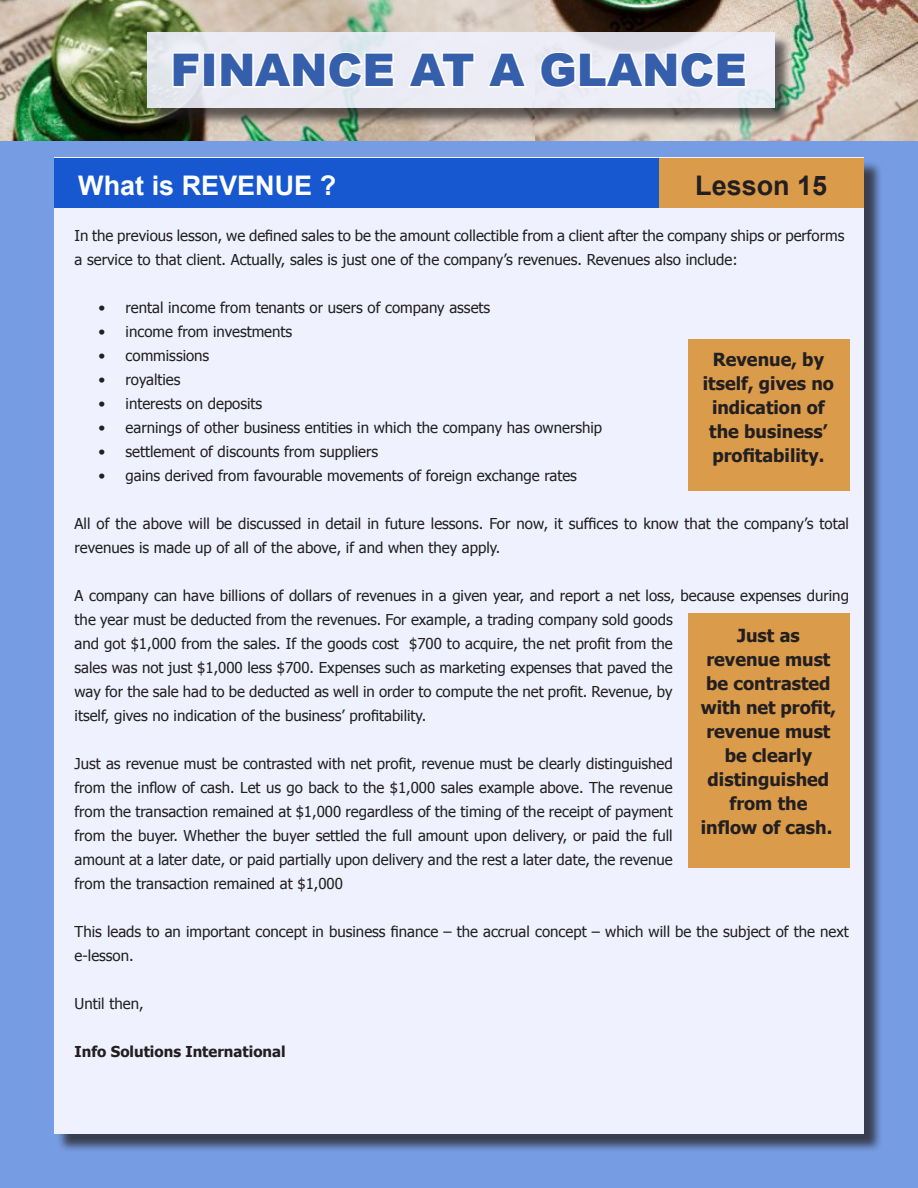
<style>
.page{position:relative;width:918px;height:1188px;background:#fff}
.page>*{position:absolute;margin:0;border:0;box-sizing:border-box;transform-origin:0 0}
.t1{font:900 45px "Arial";color:#355eab}
.t2{font:700 27px "Arial";color:#fff}
.t3{font:700 27px "Arial";color:#231f20}
.t4{font:700 18px/24px "Tahoma";color:#231f20;text-align:center}
.t5{font:15px/24px "Tahoma";color:#231f20}
.t6{font:700 15px "Tahoma";color:#231f20}
</style>
<div class="page">
<div style="left:0;top:139px;width:918px;height:1049px;background:#769ce3"></div>
<div style="left:56px;top:160px;width:827px;height:992px;background:#231f20;opacity:.75"></div>
<div style="left:54px;top:158px;width:810px;height:976px;background:#eff1fe"></div>
<div style="left:688px;top:614px;width:162px;height:254px;background:#da9b4b"></div>
<img style="left:0;top:0;width:918px;height:141px">
<div style="left:54px;top:158px;width:608px;height:50px;background:#1758d0"></div>
<div style="left:659px;top:158px;width:205px;height:50px;background:#da9b4b"></div>
<div style="left:149px;top:34px;width:644px;height:92px;background:#231f20;opacity:.75"></div>
<svg style="left:147px;top:32px;width:627px;height:75px;fill:#ececf6"></svg>
<svg style="left:171px;top:51px;width:31px;height:38px"></svg>
<div style="left:203px;top:52px;width:13px;height:36px;border:3px solid #fff"></div>
<svg style="left:218px;top:50px;width:178px;height:40px"></svg>
<svg style="left:406px;top:51px;width:70px;height:39px"></svg>
<svg style="left:485px;top:51px;width:44px;height:39px"></svg>
<svg style="left:538px;top:50px;width:210px;height:40px"></svg>
<div style="left:688px;top:339px;width:162px;height:151px;background:#da9b4b"></div>
<p class="t1" style="left:171px;top:37px;width:578px">FINANCE AT A GLANCE</p>
<p class="t2" style="left:78px;top:167px;width:260px">What is REVENUE ?</p>
<p class="t3" style="left:695px;top:167px;width:134px">Lesson 15</p>
<p class="t5" style="left:75px;top:223px;width:771px">In the previous lesson, we defined sales to be the amount collectible from a client after the company ships or performs a service to that client. Actually, sales is just one of the company’s revenues. Revenues also include:</p>
<p class="t5" style="left:99px;top:295px;width:393px">• rental income from tenants or users of company assets</p>
<p class="t5" style="left:99px;top:319px;width:195px">• income from investments</p>
<p class="t5" style="left:99px;top:343px;width:112px">• commissions</p>
<p class="t5" style="left:99px;top:367px;width:83px">• royalties</p>
<p class="t5" style="left:99px;top:391px;width:165px">• interests on deposits</p>
<p class="t5" style="left:99px;top:415px;width:505px">• earnings of other business entities in which the company has ownership</p>
<p class="t5" style="left:99px;top:439px;width:281px">• settlement of discounts from suppliers</p>
<p class="t5" style="left:99px;top:463px;width:480px">• gains derived from favourable movements of foreign exchange rates</p>
<p class="t4" style="left:703px;top:347px;width:133px">Revenue, by itself, gives no indication of the business’ profitability.</p>
<p class="t5" style="left:75px;top:511px;width:776px">All of the above will be discussed in detail in future lessons. For now, it suffices to know that the company’s total revenues is made up of all of the above, if and when they apply.</p>
<p class="t5" style="left:75px;top:583px;width:776px">A company can have billions of dollars of revenues in a given year, and report a net loss, because expenses during the year must be deducted from the revenues. For example, a trading company sold goods<br>and got $1,000 from the sales. If the goods cost $700 to acquire, the net profit from the<br>sales was not just $1,000 less $700. Expenses such as marketing expenses that paved the<br>way for the sale had to be deducted as well in order to compute the net profit. Revenue, by<br>itself, gives no indication of the business’ profitability.</p>
<p class="t5" style="left:75px;top:751px;width:600px;text-align:justify">Just as revenue must be contrasted with net profit, revenue must be clearly distinguished from the inflow of cash. Let us go back to the $1,000 sales example above. The revenue from the transaction remained at $1,000 regardless of the timing of the receipt of payment from the buyer. Whether the buyer settled the full amount upon delivery, or paid the full amount at a later date, or paid partially upon delivery and the rest a later date, the revenue from the transaction remained at $1,000</p>
<p class="t5" style="left:75px;top:919px;width:776px">This leads to an important concept in business finance – the accrual concept – which will be the subject of the next e-lesson.</p>
<p class="t5" style="left:75px;top:991px;width:70px">Until then,</p>
<p class="t6" style="left:75px;top:1041px;width:213px">Info Solutions International</p>
<p class="t4" style="left:701px;top:623px;width:137px">Just as revenue must be contrasted with net profit, revenue must be clearly distinguished from the inflow of cash.</p>
</div>
